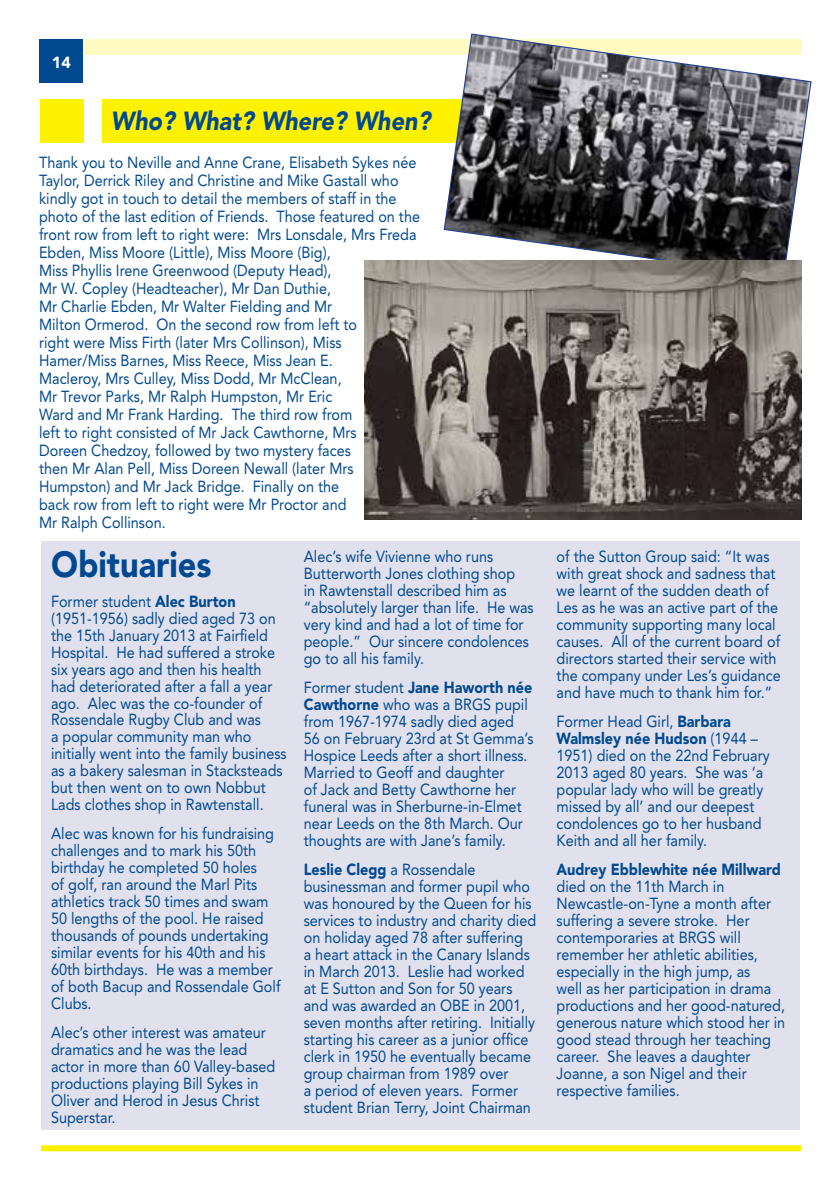
<style>
.page{position:relative;width:840px;height:1191px;background:#fff}
.page>*{position:absolute;margin:0;border:0;box-sizing:border-box;transform-origin:0 0}
.t1{font:900 36px "Avenir";color:#004990;scale:.9 1}
.t2{font:italic 900 26px "Avenir";color:#004990;scale:.9 1}
.t3{font:16px/17px "Avenir";color:#004990;scale:.9 1}
.t4{font:900 16px "Avenir";color:#004990;scale:.9 1}
.t5{font:900 16px "Avenir";color:#fff}
.s1{font-weight:900}
</style>
<div class="page">
<div style="left:41px;top:541px;width:757px;height:588px;background:#e1e0ed"></div>
<div style="left:43px;top:40px;width:758px;height:15px;background:#fffac2"></div>
<div style="left:41px;top:1145px;width:760px;height:6px;background:#fff200"></div>
<div style="left:40px;top:40px;width:43px;height:43px;background:#004990"></div>
<div style="left:102px;top:99px;width:693px;height:43px;background:#fff200"></div>
<div style="left:41px;top:99px;width:43px;height:43px;background:#fff200"></div>
<svg style="left:443px;top:33px;width:368px;height:245px"></svg>
<img style="left:364px;top:261px;width:437px;height:258px">
<p class="t5" style="left:52px;top:53px;width:20px">14</p>
<h2 class="t2" style="left:111px;top:105px;width:356px">Who? What? Where? When?</h2>
<p class="t3" style="left:39px;top:153px;width:424px;line-height:18px">Thank you to Neville and Anne Crane, Elisabeth Sykes née Taylor, Derrick Riley and Christine and Mike Gastall who kindly got in touch to detail the members of staff in the photo of the last edition of Friends. Those featured on the front row from left to right were: Mrs Lonsdale, Mrs Freda Ebden, Miss Moore (Little), Miss Moore (Big),<br>Miss Phyllis Irene Greenwood (Deputy Head),<br>Mr W. Copley (Headteacher), Mr Dan Duthie,<br>Mr Charlie Ebden, Mr Walter Fielding and Mr<br>Milton Ormerod. On the second row from left to<br>right were Miss Firth (later Mrs Collinson), Miss Hamer/Miss Barnes, Miss Reece, Miss Jean E.<br>Macleroy, Mrs Culley, Miss Dodd, Mr McClean,<br>Mr Trevor Parks, Mr Ralph Humpston, Mr Eric<br>Ward and Mr Frank Harding. The third row from<br>left to right consisted of Mr Jack Cawthorne, Mrs<br>Doreen Chedzoy, followed by two mystery faces<br>then Mr Alan Pell, Miss Doreen Newall (later Mrs Humpston) and Mr Jack Bridge. Finally on the<br>back row from left to right were Mr Proctor and<br>Mr Ralph Collinson.</p>
<h1 class="t1" style="left:51px;top:543px;width:179px">Obituaries</h1>
<p class="t3" style="left:51px;top:592px;width:263px">Former student <span class="s1">Alec Burton </span>(1951-1956) sadly died aged 73 on the 15th January 2013 at Fairfield<br>Hospital. He had suffered a stroke six years ago and then his health had deteriorated after a fall a year ago. Alec was the co-founder of<br>Rossendale Rugby Club and was<br>a popular community man who initially went into the family business as a bakery salesman in Stacksteads but then went on to own Nobbut<br>Lads clothes shop in Rawtenstall.</p>
<p class="t3" style="left:51px;top:825px;width:256px">Alec was known for his fundraising challenges and to mark his 50th birthday he completed 50 holes<br>of golf, ran around the Marl Pits athletics track 50 times and swam<br>50 lengths of the pool. He raised thousands of pounds undertaking similar events for his 40th and his<br>60th birthdays. He was a member of both Bacup and Rossendale Golf<br>Clubs.</p>
<p class="t3" style="left:51px;top:1024px;width:251px">Alec’s other interest was amateur dramatics and he was the lead actor in more than 60 Valley-based productions playing Bill Sykes in<br>Oliver and Herod in Jesus Christ<br>Superstar.</p>
<p class="t3" style="left:303px;top:548px;width:257px">Alec’s wife Vivienne who runs<br>Butterworth Jones clothing shop<br>in Rawtenstall described him as “absolutely larger than life. He was very kind and had a lot of time for people.” Our sincere condolences go to all his family.</p>
<p class="t3" style="left:303px;top:679px;width:256px">Former student <span class="s1">Jane Haworth née<br>Cawthorne</span> who was a BRGS pupil from 1967-1974 sadly died aged<br>56 on February 23rd at St Gemma’s<br>Hospice Leeds after a short illness.<br>Married to Geoff and daughter<br>of Jack and Betty Cawthorne her funeral was in Sherburne-in-Elmet near Leeds on the 8th March. Our thoughts are with Jane’s family.</p>
<p class="t3" style="left:303px;top:861px;width:259px"><span class="s1">Leslie Clegg</span> a Rossendale businessman and former pupil who was honoured by the Queen for his services to industry and charity died on holiday aged 78 after suffering<br>a heart attack in the Canary Islands in March 2013. Leslie had worked at E Sutton and Son for 50 years and was awarded an OBE in 2001, seven months after retiring. Initially starting his career as a junior office clerk in 1950 he eventually became group chairman from 1989 over<br>a period of eleven years. Former student Brian Terry, Joint Chairman</p>
<p class="t3" style="left:556px;top:548px;width:250px">of the Sutton Group said: “It was with great shock and sadness that we learnt of the sudden death of<br>Les as he was an active part of the community supporting many local causes. All of the current board of directors started their service with the company under Les’s guidance and have much to thank him for.”</p>
<p class="t3" style="left:556px;top:713px;width:238px">Former Head Girl, <span class="s1">Barbara<br>Walmsley née Hudson</span> (1944 –<br>1951) died on the 22nd February<br>2013 aged 80 years. She was ‘a popular lady who will be greatly missed by all’ and our deepest condolences go to her husband<br>Keith and all her family.</p>
<p class="t4" style="left:556px;top:859px;width:250px">Audrey Ebblewhite née Millward</p>
<p class="t3" style="left:556px;top:877px;width:255px">died on the 11th March in<br>Newcastle-on-Tyne a month after suffering a severe stroke. Her contemporaries at BRGS will remember her athletic abilities, especially in the high jump, as<br>well as her participation in drama productions and her good-natured, generous nature which stood her in good stead through her teaching career. She leaves a daughter<br>Joanne, a son Nigel and their respective families.</p>
</div>
